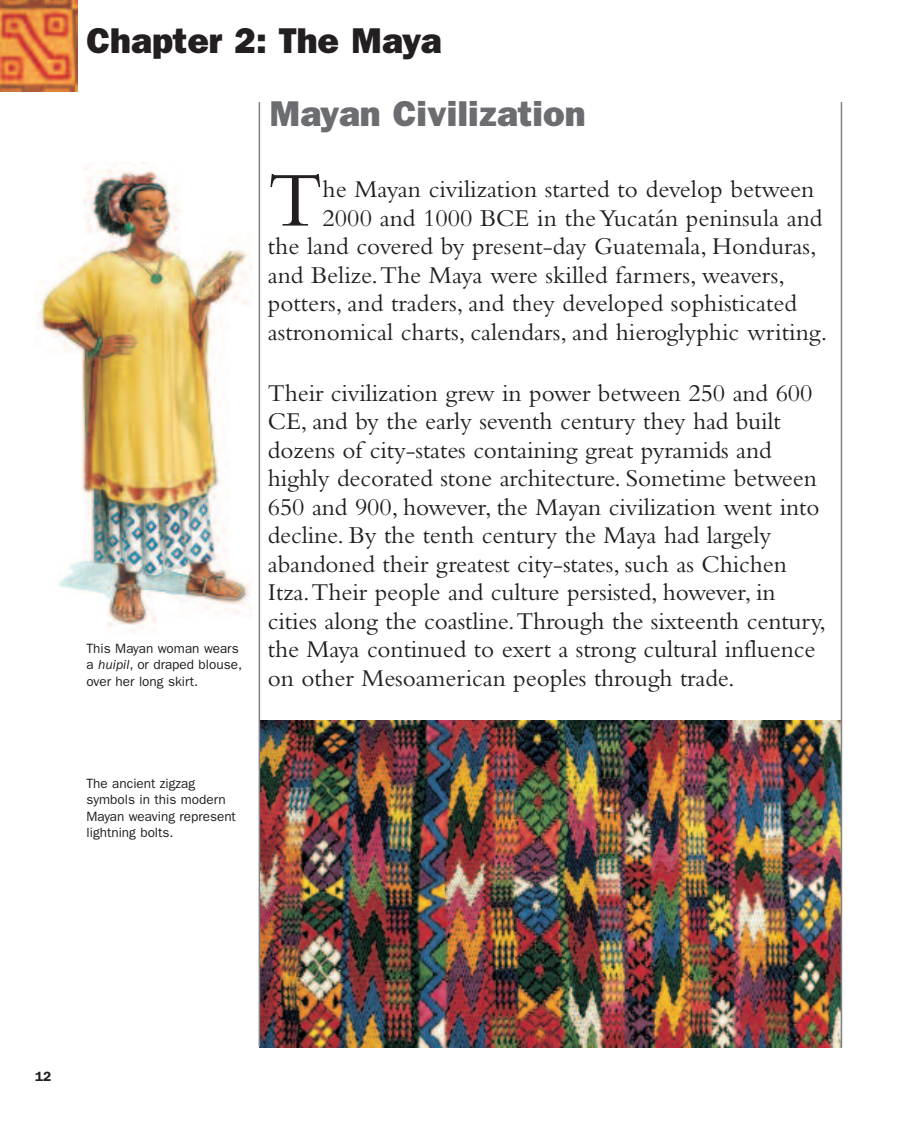
<style>
.page{position:relative;width:918px;height:1134px;background:#fff}
.page>*{position:absolute;margin:0;border:0;box-sizing:border-box;transform-origin:0 0}
.t1{font:81px "Bembo";color:#231f20}
.t2{font:800 36px "Franklin Gothic";color:#6c6d70}
.t3{font:800 36px "Franklin Gothic";color:#231f20}
.t4{font:25.2px/28.5px "Bembo";letter-spacing:-.005em;color:#231f20}
.t5{font:13.5px/16.5px "Franklin Gothic";color:#231f20}
.t6{font:600 13.5px "Franklin Gothic";color:#231f20}
.s1{font-style:italic}
</style>
<div class="page">
<img style="left:0;top:0;width:77px;height:92px">
<img style="left:260px;top:720px;width:581px;height:327px">
<img style="left:37px;top:162px;width:215px;height:470px">
<hr style="left:841px;top:102px;width:1px;height:945px;background:#808285">
<hr style="left:259px;top:102px;width:1px;height:945px;background:#808285">
<p class="t3" style="left:87px;top:28px;width:357px">Chapter 2: The Maya</p>
<p class="t5" style="left:87px;top:641px;width:157px">This Mayan woman wears a <span class="s1">huipil</span>, or draped blouse, over her long skirt.</p>
<p class="t2" style="left:269px;top:101px;width:318px">Mayan Civilization</p>
<p class="t1" style="left:268px;top:172px;width:56px">T</p>
<p class="t4" style="left:323px;top:177px;width:493px">he Mayan civilization started to develop between</p>
<p class="t4" style="left:323px;top:206px;width:501px">2000 and 1000 BCE in the Yucatán peninsula and</p>
<p class="t4" style="left:268px;top:234px;width:550px">the land covered by present-day Guatemala, Honduras,</p>
<p class="t4" style="left:268px;top:263px;width:519px">and Belize.The Maya were skilled farmers, weavers,</p>
<p class="t4" style="left:268px;top:291px;width:531px">potters, and traders, and they developed sophisticated</p>
<p class="t4" style="left:268px;top:320px;width:561px">astronomical charts, calendars, and hieroglyphic writing.</p>
<p class="t4" style="left:268px;top:381px;width:560px">Their civilization grew in power between 250 and 600<br>CE, and by the early seventh century they had built dozens of city-states containing great pyramids and highly decorated stone architecture. Sometime between 650 and 900, however, the Mayan civilization went into decline. By the tenth century the Maya had largely abandoned their greatest city-states, such as Chichen Itza.Their people and culture persisted, however, in cities along the coastline.Through the sixteenth century, the Maya continued to exert a strong cultural influence on other Mesoamerican peoples through trade.</p>
<p class="t5" style="left:87px;top:776px;width:151px">The ancient zigzag symbols in this modern<br>Mayan weaving represent lightning bolts.</p>
<p class="t6" style="left:35px;top:1072px;width:18px">12</p>
</div>
